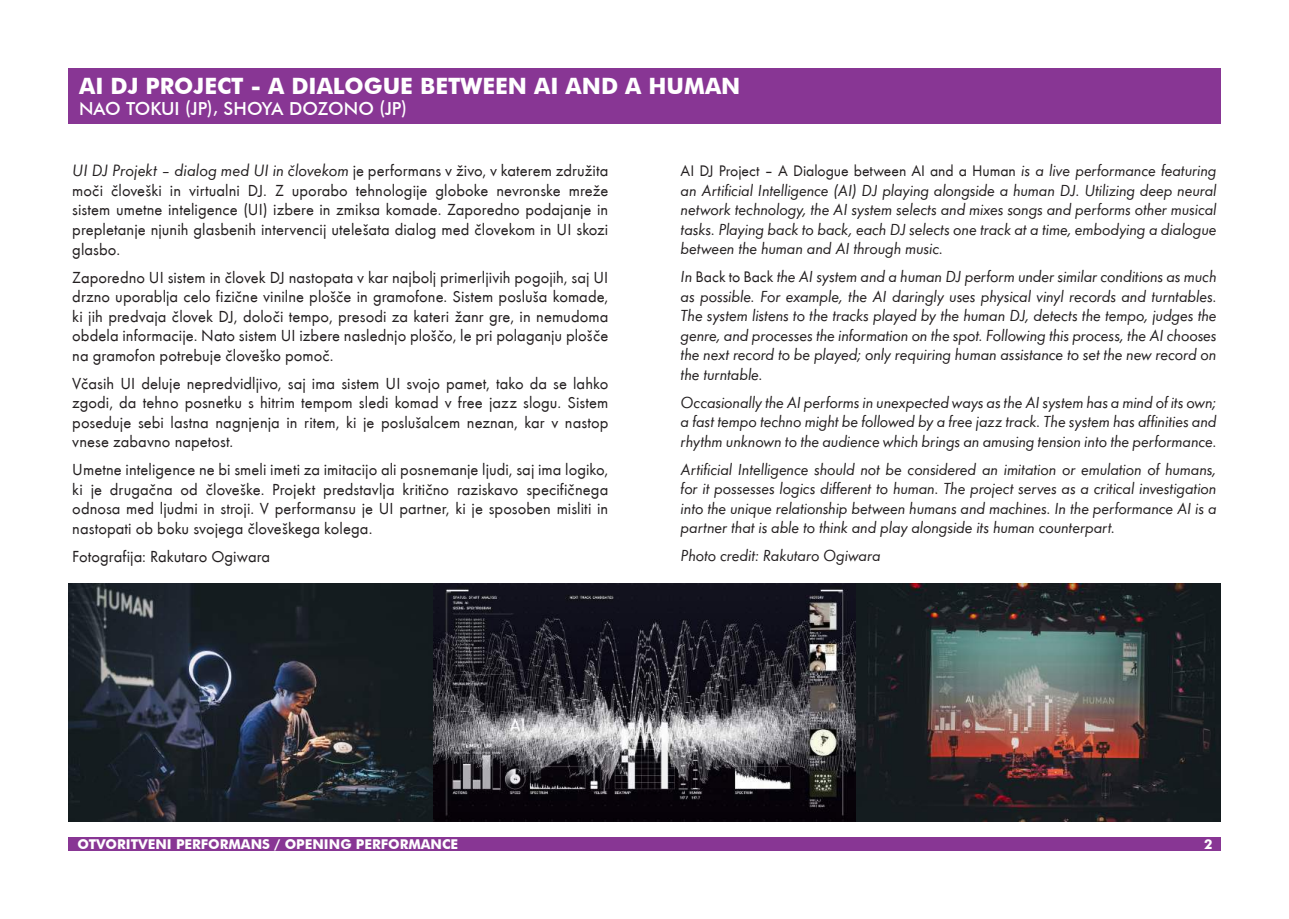
<style>
.page{position:relative;width:1289px;height:919px;background:#fff}
.page>*{position:absolute;margin:0;border:0;box-sizing:border-box;transform-origin:0 0}
.t1{font:700 22.5px "Futura BT";color:#fff}
.t2{font:500 18px "Futura BT";color:#fff}
.t3{font:16.5px/19.5px "Futura T Book Obli";letter-spacing:-.01em;color:#231f20;text-align:justify}
.t4{font:16.5px/19.5px "Futura T";letter-spacing:.005em;color:#231f20;text-align:justify}
.t5{font:15.75px "Futura T";letter-spacing:-.005em;color:#231f20}
.t6{font:700 13.5px "Futura BT";color:#fff}
.s1{font-family:"Futura T Book Obli";font-size:16.95px}
.s2{font-family:"Futura T Book Obli";font-size:16.5px}
.s3{font-family:"Futura T";font-size:15.75px}
</style>
<div class="page">
<div style="left:68px;top:837px;width:1152px;height:13px;background:#883694"></div>
<img style="left:68px;top:583px;width:1152px;height:238px">
<div style="left:68px;top:68px;width:1152px;height:55px;background:#883694"></div>
<h1 class="t1" style="left:79px;top:72px;width:663px">AI DJ PROJECT - A DIALOGUE BETWEEN AI AND A HUMAN</h1>
<p class="t2" style="left:79px;top:98px;width:329px">NAO TOKUI (JP), SHOYA DOZONO (JP)</p>
<p class="t4" style="left:72px;top:161px;width:537px"><span class="s1">UI DJ Projekt – dialog med UI in človekom</span> je performans v živo, v katerem združita moči človeški in virtualni DJ. Z uporabo tehnologije globoke nevronske mreže sistem umetne inteligence (UI) izbere in zmiksa komade. Zaporedno podajanje in prepletanje njunih glasbenih intervencij utelešata dialog med človekom in UI skozi glasbo.</p>
<p class="t4" style="left:72px;top:267px;width:537px">Zaporedno UI sistem in človek DJ nastopata v kar najbolj primerljivih pogojih, saj UI drzno uporablja celo fizične vinilne plošče in gramofone. Sistem posluša komade, ki jih predvaja človek DJ, določi tempo, presodi za kateri žanr gre, in nemudoma obdela informacije. Nato sistem UI izbere naslednjo ploščo, le pri polaganju plošče na gramofon potrebuje človeško pomoč.</p>
<p class="t4" style="left:72px;top:373px;width:537px">Včasih UI deluje nepredvidljivo, saj ima sistem UI svojo pamet, tako da se lahko zgodi, da tehno posnetku s hitrim tempom sledi komad v free jazz slogu. Sistem poseduje sebi lastna nagnjenja in ritem, ki je poslušalcem neznan, kar v nastop vnese zabavno napetost.</p>
<p class="t4" style="left:72px;top:460px;width:537px">Umetne inteligence ne bi smeli imeti za imitacijo ali posnemanje ljudi, saj ima logiko, ki je drugačna od človeške. Projekt predstavlja kritično raziskavo specifičnega odnosa med ljudmi in stroji. V performansu je UI partner, ki je sposoben misliti in nastopati ob boku svojega človeškega kolega.</p>
<p class="t4" style="left:72px;top:546px;width:199px">Fotografija: Rakutaro Ogiwara</p>
<p class="t5" style="left:680px;top:161px;width:537px">AI DJ Project – A Dialogue between AI and a Human <span class="s2">is a live performance featuring</span></p>
<p class="t3" style="left:680px;top:180px;width:537px">an Artificial Intelligence (AI) DJ playing alongside a human DJ. Utilizing deep neural network technology, the AI system selects and mixes songs and performs other musical tasks. Playing back to back, each DJ selects one track at a time, embodying a dialogue between the human and AI through music.</p>
<p class="t3" style="left:680px;top:267px;width:537px">In <span class="s3">Back to Back</span> the AI system and a human DJ perform under similar conditions as much as possible. For example, the AI daringly uses physical vinyl records and turntables.<br>The system listens to the tracks played by the human DJ, detects the tempo, judges the genre, and processes the information on the spot. Following this process, the AI chooses the next record to be played; only requiring human assistance to set the new record on the turntable.</p>
<p class="t3" style="left:680px;top:392px;width:537px">Occasionally the AI performs in unexpected ways as the AI system has a mind of its own; a fast tempo techno might be followed by a free jazz track. The system has affinities and rhythm unknown to the audience which brings an amusing tension into the performance.</p>
<p class="t3" style="left:680px;top:459px;width:537px">Artificial Intelligence should not be considered an imitation or emulation of humans, for it possesses logics different to human. The project serves as a critical investigation into the unique relationship between humans and machines. In the performance AI is a partner that is able to think and play alongside its human counterpart.</p>
<p class="t3" style="left:680px;top:546px;width:201px">Photo credit: Rakutaro Ogiwara</p>
<p class="t6" style="left:77px;top:835px;width:382px">OTVORITVENI PERFORMANS / OPENING PERFORMANCE</p>
<p class="t6" style="left:1204px;top:835px;width:10px">2</p>
</div>
